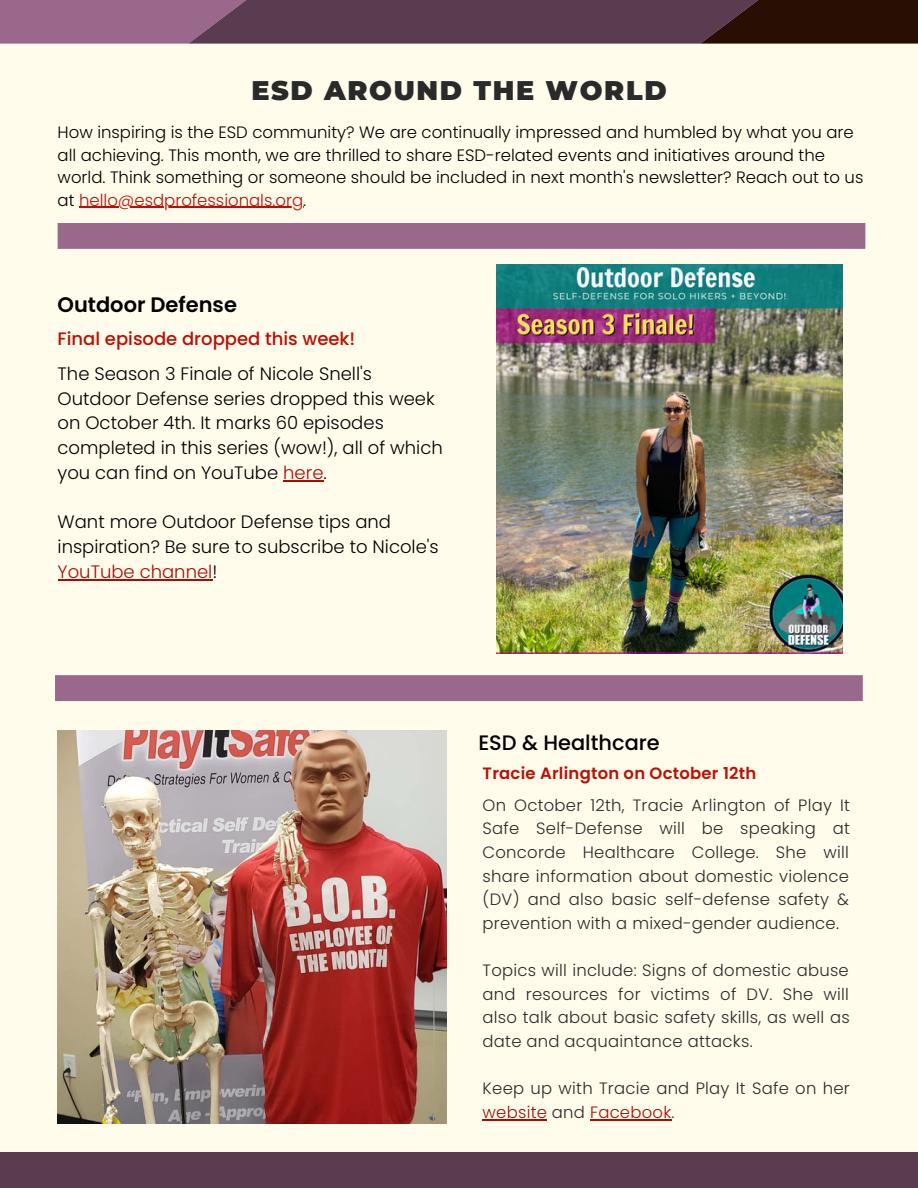
<style>
.page{position:relative;width:918px;height:1188px;background:#fffcec}
.page>*{position:absolute;margin:0;border:0;box-sizing:border-box;transform-origin:0 0}
.t1{font:900 27px "Montserrat";letter-spacing:.06em;color:#2a2a2a}
.t2{font:600 21px "Poppins";color:#000}
.t3{font:500 20.85px "Poppins";color:#000}
.t4{font:300 18px/24.8px "Poppins";color:#000}
.t5{font:500 18px "Poppins";color:#bf0e04}
.t6{font:300 16.5px/23.7px "Poppins";letter-spacing:.015em;color:#2c2b2b;text-align:justify}
.t7{font:300 16.5px/22.5px "Poppins";color:#000}
.t8{font:600 16.5px "Poppins";letter-spacing:.015em;color:#bf0e04}
.s1{color:#bf0e04}
.s2{color:#a90c04}
</style>
<div class="page">
<svg style="left:0;top:0;width:918px;height:44px;background:#5f3e4f"></svg>
<div style="left:0;top:1153px;width:918px;height:35px;background:#593c50"></div>
<div style="left:55px;top:675px;width:808px;height:26px;background:#99688b"></div>
<div style="left:58px;top:223px;width:807px;height:26px;background:#99688b"></div>
<img style="left:58px;top:730px;width:389px;height:393px">
<img style="left:497px;top:265px;width:345px;height:389px">
<hr style="left:483px;top:1119px;width:64px;height:1px;background:#a90c04">
<hr style="left:590px;top:1119px;width:81px;height:1px;background:#a90c04">
<hr style="left:79px;top:207px;width:224px;height:1px;background:#bf0e04">
<hr style="left:283px;top:480px;width:41px;height:1px;background:#a90c04">
<hr style="left:58px;top:579px;width:154px;height:1px;background:#a90c04">
<h1 class="t1" style="left:251px;top:74px;width:417px">ESD AROUND THE WORLD</h1>
<p class="t7" style="left:58px;top:121px;width:807px">How inspiring is the ESD community? We are continually impressed and humbled by what you are all achieving. This month, we are thrilled to share ESD-related events and initiatives around the world. Think something or someone should be included in next month's newsletter? Reach out to us at <span class="s1">hello@esdprofessionals.org</span>.</p>
<p class="t2" style="left:58px;top:290px;width:181px">Outdoor Defense</p>
<p class="t5" style="left:58px;top:326px;width:299px">Final episode dropped this week!</p>
<p class="t4" style="left:58px;top:361px;width:387px">The Season 3 Finale of Nicole Snell's Outdoor Defense series dropped this week on October 4th. It marks 60 episodes completed in this series (wow!), all of which you can find on YouTube <span class="s2">here</span>.</p>
<p class="t4" style="left:58px;top:510px;width:383px">Want more Outdoor Defense tips and inspiration? Be sure to subscribe to Nicole's<br><span class="s2">YouTube channel</span>!</p>
<p class="t3" style="left:478px;top:728px;width:183px">ESD &amp; Healthcare</p>
<p class="t8" style="left:483px;top:762px;width:275px">Tracie Arlington on October 12th</p>
<p class="t6" style="left:483px;top:793px;width:369px">On October 12th, Tracie Arlington of Play It Safe Self-Defense will be speaking at Concorde Healthcare College. She will share information about domestic violence (DV) and also basic self-defense safety &amp; prevention with a mixed-gender audience.</p>
<p class="t6" style="left:483px;top:959px;width:369px">Topics will include: Signs of domestic abuse and resources for victims of DV. She will also talk about basic safety skills, as well as date and acquaintance attacks.</p>
<p class="t6" style="left:483px;top:1077px;width:369px">Keep up with Tracie and Play It Safe on her <span class="s2">website</span> and <span class="s2">Facebook</span>.</p>
</div>
